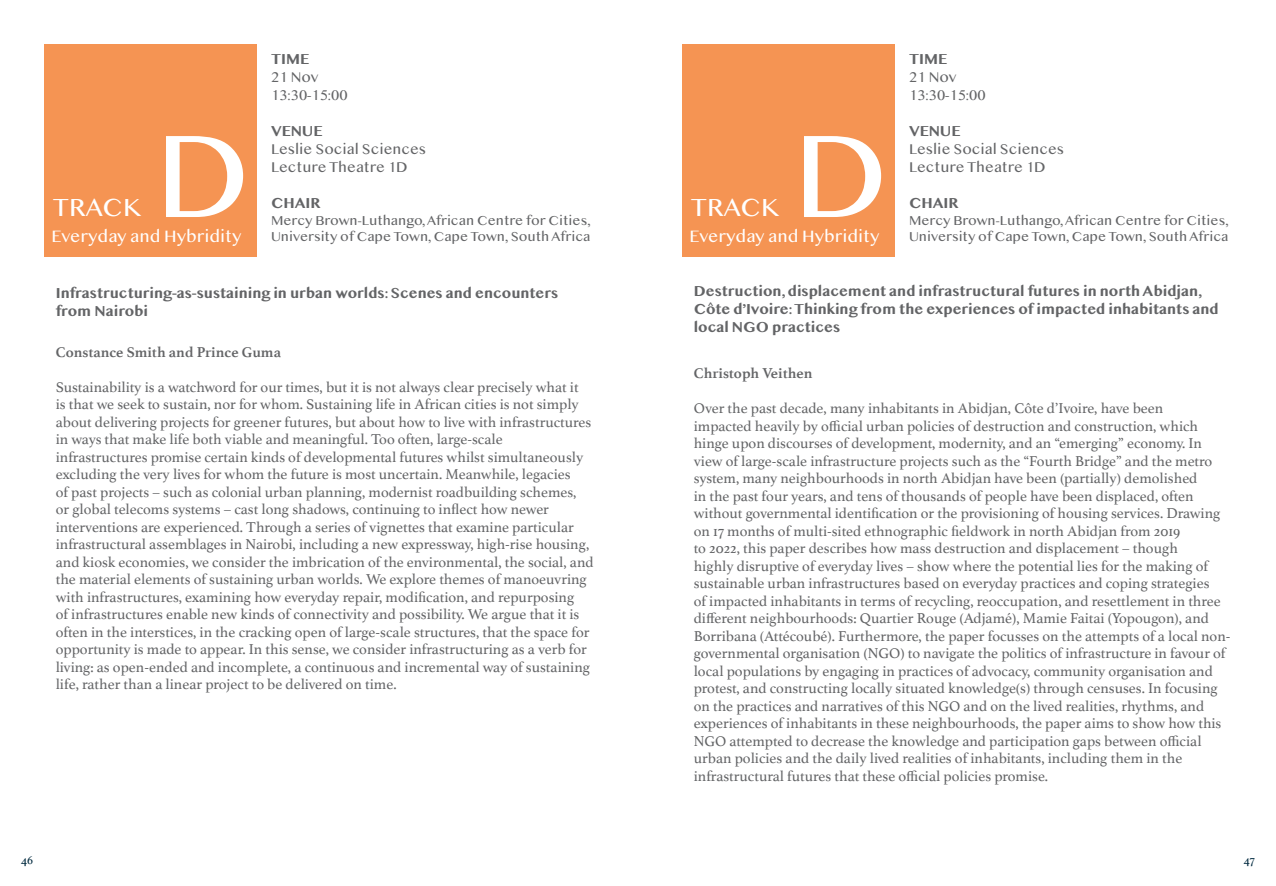
<style>
.page{position:relative;width:1276px;height:886px;background:#fff}
.page>*{position:absolute;margin:0;border:0;box-sizing:border-box;transform-origin:0 0}
.t1{font:125px "Lao MN";color:#fff}
.t2{font:26.25px "Lao MN";letter-spacing:.01em;color:#fff}
.t3{font:17.5px "Lao MN";color:#fff}
.t4{font:15px/17.5px "Athelas";color:#636466}
.t5{font:700 15px/18px "Lao MN";color:#636466}
.t6{font:15px/18px "Lao MN";color:#636466}
.t7{font:700 15px "Athelas";color:#636466}
.t8{font:13.75px/16.5px "Lao MN";color:#636466}
.t9{font:12.5px "Athelas";color:#002a3f}
.t10{font:700 10px "Lao MN";color:#636466}
</style>
<div class="page">
<div style="left:44px;top:44px;width:213px;height:213px;background:#f59453"></div>
<div style="left:682px;top:44px;width:213px;height:213px;background:#f59453"></div>
<h2 class="t2" style="left:53px;top:192px;width:90px">TRACK</h2>
<h1 class="t1" style="left:155px;top:101px;width:97px">D</h1>
<p class="t3" style="left:51px;top:226px;width:192px">Everyday and Hybridity</p>
<p class="t5" style="left:271px;top:50px;width:39px">TIME</p>
<p class="t6" style="left:271px;top:68px;width:78px">21 Nov<br>13:30-15:00</p>
<p class="t5" style="left:271px;top:122px;width:53px">VENUE</p>
<p class="t6" style="left:271px;top:140px;width:156px">Leslie Social Sciences<br>Lecture Theatre 1D</p>
<p class="t5" style="left:271px;top:194px;width:51px">CHAIR</p>
<p class="t8" style="left:271px;top:212px;width:321px">Mercy Brown-Luthango, African Centre for Cities,<br>University of Cape Town, Cape Town, South Africa</p>
<p class="t5" style="left:56px;top:283px;width:504px">Infrastructuring-as-sustaining in urban worlds: Scenes and encounters from Nairobi</p>
<p class="t7" style="left:56px;top:340px;width:227px">Constance Smith and Prince Guma</p>
<p class="t4" style="left:56px;top:378px;width:539px">Sustainability is a watchword for our times, but it is not always clear precisely what it<br>is that we seek to sustain, nor for whom. Sustaining life in African cities is not simply about delivering projects for greener futures, but about how to live with infrastructures in ways that make life both viable and meaningful. Too often, large-scale infrastructures promise certain kinds of developmental futures whilst simultaneously excluding the very lives for whom the future is most uncertain. Meanwhile, legacies<br>of past projects – such as colonial urban planning, modernist roadbuilding schemes, or global telecoms systems – cast long shadows, continuing to inflect how newer interventions are experienced. Through a series of vignettes that examine particular infrastructural assemblages in Nairobi, including a new expressway, high-rise housing, and kiosk economies, we consider the imbrication of the environmental, the social, and the material elements of sustaining urban worlds. We explore themes of manoeuvring with infrastructures, examining how everyday repair, modification, and repurposing<br>of infrastructures enable new kinds of connectivity and possibility. We argue that it is often in the interstices, in the cracking open of large-scale structures, that the space for opportunity is made to appear. In this sense, we consider infrastructuring as a verb for living: as open-ended and incomplete, a continuous and incremental way of sustaining life, rather than a linear project to be delivered on time.</p>
<h2 class="t2" style="left:690px;top:192px;width:90px">TRACK</h2>
<h1 class="t1" style="left:793px;top:101px;width:97px">D</h1>
<p class="t3" style="left:689px;top:226px;width:192px">Everyday and Hybridity</p>
<p class="t5" style="left:909px;top:50px;width:39px">TIME</p>
<p class="t6" style="left:909px;top:68px;width:78px">21 Nov<br>13:30-15:00</p>
<p class="t5" style="left:909px;top:122px;width:53px">VENUE</p>
<p class="t6" style="left:909px;top:140px;width:156px">Leslie Social Sciences<br>Lecture Theatre 1D</p>
<p class="t5" style="left:909px;top:194px;width:51px">CHAIR</p>
<p class="t8" style="left:909px;top:212px;width:321px">Mercy Brown-Luthango, African Centre for Cities,<br>University of Cape Town, Cape Town, South Africa</p>
<p class="t5" style="left:694px;top:282px;width:526px">Destruction, displacement and infrastructural futures in north Abidjan,<br>Cote d’Ivoire: Thinking from the experiences of impacted inhabitants and local NGO practices</p>
<p class="t10" style="left:708px;top:300px;width:6px">^</p>
<p class="t7" style="left:694px;top:361px;width:120px">Christoph Veithen</p>
<p class="t4" style="left:694px;top:399px;width:538px">Over the past decade, many inhabitants in Abidjan, Côte d’Ivoire, have been<br>impacted heavily by official urban policies of destruction and construction, which hinge upon discourses of development, modernity, and an “emerging” economy. In view of large-scale infrastructure projects such as the “Fourth Bridge” and the metro system, many neighbourhoods in north Abidjan have been (partially) demolished<br>in the past four years, and tens of thousands of people have been displaced, often without governmental identification or the provisioning of housing services. Drawing on 17 months of multi-sited ethnographic fieldwork in north Abidjan from 2019<br>to 2022, this paper describes how mass destruction and displacement – though<br>highly disruptive of everyday lives – show where the potential lies for the making of sustainable urban infrastructures based on everyday practices and coping strategies<br>of impacted inhabitants in terms of recycling, reoccupation, and resettlement in three different neighbourhoods: Quartier Rouge (Adjamé), Mamie Faitai (Yopougon), and Borribana (Attécoubé). Furthermore, the paper focusses on the attempts of a local non&shy;governmental organisation (NGO) to navigate the politics of infrastructure in favour of local populations by engaging in practices of advocacy, community organisation and protest, and constructing locally situated knowledge(s) through censuses. In focusing on the practices and narratives of this NGO and on the lived realities, rhythms, and experiences of inhabitants in these neighbourhoods, the paper aims to show how this NGO attempted to decrease the knowledge and participation gaps between official urban policies and the daily lived realities of inhabitants, including them in the infrastructural futures that these official policies promise.</p>
<p class="t9" style="left:21px;top:849px;width:13px">46</p>
<p class="t9" style="left:1243px;top:849px;width:12px">47</p>
</div>
